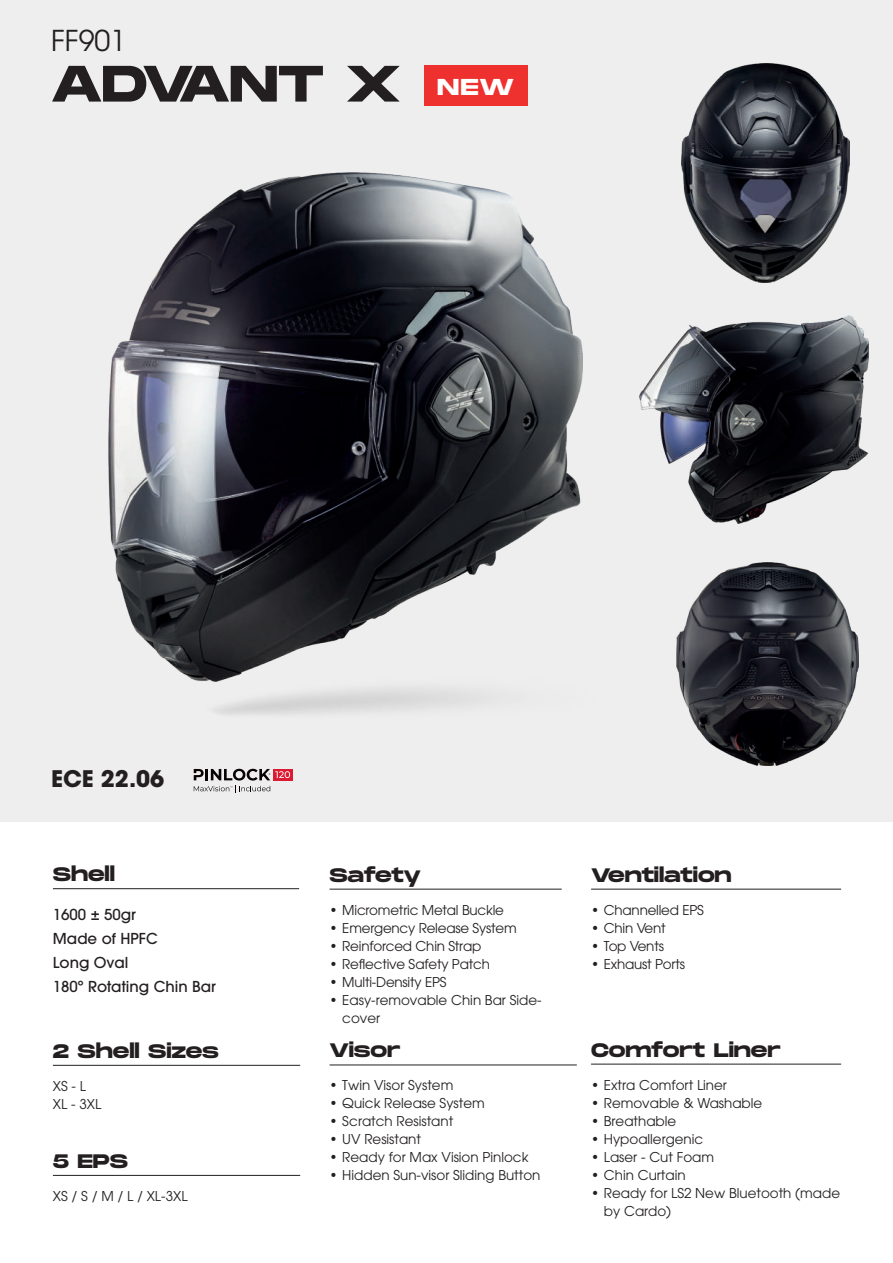
<style>
.page{position:relative;width:893px;height:1263px;background:#fff}
.page>*{position:absolute;margin:0;border:0;box-sizing:border-box;transform-origin:0 0}
.t1{font:700 51px "Monument Extended";letter-spacing:-.02em;color:#231f20}
.t2{font:28.65px "ITC Avant Garde Pro";color:#231f20}
.t3{font:700 22.65px "ITC Avant Garde Pro";color:#231f20}
.t4{font:700 19.5px "Monument Extended";letter-spacing:-.005em;color:#231f20}
.t5{font:500 15px/24px "ITC Avant Garde Pro";color:#231f20}
.t6{font:13.5px/18px "ITC Avant Garde Pro";color:#231f20}
.s1{font-size:22.95px;color:#fff}
</style>
<div class="page">
<div style="left:0;top:0;width:893px;height:822px;background:#eeeeef"></div>
<img style="left:108px;top:173px;width:475px;height:485px">
<img style="left:682px;top:64px;width:167px;height:219px">
<img style="left:676px;top:562px;width:182px;height:203px">
<img style="left:640px;top:315px;width:229px;height:209px">
<img style="left:163px;top:622px;width:420px;height:93px">
<div style="left:424px;top:65px;width:103px;height:41px;background:#ee302e"></div>
<hr style="left:53px;top:888px;width:246px;height:1px;background:#231f20">
<hr style="left:330px;top:889px;width:232px;height:1px;background:#231f20">
<hr style="left:591px;top:889px;width:250px;height:1px;background:#231f20">
<hr style="left:591px;top:1064px;width:250px;height:1px;background:#231f20">
<hr style="left:53px;top:1065px;width:247px;height:1px;background:#231f20">
<hr style="left:53px;top:1175px;width:247px;height:1px;background:#231f20">
<hr style="left:330px;top:1065px;width:247px;height:1px;background:#231f20">
<div style="left:273px;top:769px;width:19px;height:11px;background:#dc1a32"></div>
<svg style="left:194px;top:769px;width:96px;height:23px"></svg>
<h2 class="t2" style="left:51px;top:22px;width:77px">FF901</h2>
<h1 class="t1" style="left:51px;top:46px;width:465px">ADVANT X <span class="s1">NEW</span></h1>
<h3 class="t3" style="left:51px;top:763px;width:115px">ECE 22.06</h3>
<h3 class="t4" style="left:53px;top:860px;width:64px">Shell</h3>
<p class="t5" style="left:53px;top:902px;width:165px">1600 ± 50gr<br>Made of HPFC<br>Long Oval<br>180º Rotating Chin Bar</p>
<h3 class="t4" style="left:53px;top:1037px;width:167px">2 Shell Sizes</h3>
<p class="t6" style="left:53px;top:1077px;width:50px">XS - L<br>XL - 3XL</p>
<h3 class="t4" style="left:53px;top:1147px;width:77px">5 EPS</h3>
<p class="t6" style="left:53px;top:1187px;width:136px">XS / S / M / L / XL-3XL</p>
<h3 class="t4" style="left:330px;top:860px;width:93px">Safety</h3>
<p class="t6" style="left:330px;top:900px;width:176px">• Micrometric Metal Buckle</p>
<p class="t6" style="left:330px;top:918px;width:189px">• Emergency Release System</p>
<p class="t6" style="left:330px;top:936px;width:153px">• Reinforced Chin Strap</p>
<p class="t6" style="left:330px;top:954px;width:162px">• Reflective Safety Patch</p>
<p class="t6" style="left:330px;top:972px;width:119px">• Multi-Density EPS</p>
<p class="t6" style="left:342px;top:990px;width:201px;text-indent:-13px">• Easy-removable Chin Bar Side&shy;cover</p>
<h3 class="t4" style="left:330px;top:1036px;width:72px">Visor</h3>
<p class="t6" style="left:330px;top:1076px;width:125px">• Twin Visor System</p>
<p class="t6" style="left:330px;top:1094px;width:157px">• Quick Release System</p>
<p class="t6" style="left:330px;top:1112px;width:125px">• Scratch Resistant</p>
<p class="t6" style="left:330px;top:1130px;width:93px">• UV Resistant</p>
<p class="t6" style="left:330px;top:1148px;width:200px">• Ready for Max Vision Pinlock</p>
<p class="t6" style="left:330px;top:1166px;width:212px">• Hidden Sun-visor Sliding Button</p>
<h3 class="t4" style="left:591px;top:860px;width:142px">Ventilation</h3>
<p class="t6" style="left:591px;top:900px;width:114px">• Channelled EPS</p>
<p class="t6" style="left:591px;top:918px;width:76px">• Chin Vent</p>
<p class="t6" style="left:591px;top:936px;width:74px">• Top Vents</p>
<p class="t6" style="left:591px;top:954px;width:95px">• Exhaust Ports</p>
<h3 class="t4" style="left:591px;top:1035px;width:191px">Comfort Liner</h3>
<p class="t6" style="left:591px;top:1075px;width:137px">• Extra Comfort Liner</p>
<p class="t6" style="left:591px;top:1093px;width:173px">• Removable &amp; Washable</p>
<p class="t6" style="left:591px;top:1111px;width:87px">• Breathable</p>
<p class="t6" style="left:591px;top:1129px;width:114px">• Hypoallergenic</p>
<p class="t6" style="left:591px;top:1147px;width:125px">• Laser - Cut Foam</p>
<p class="t6" style="left:591px;top:1165px;width:96px">• Chin Curtain</p>
<p class="t6" style="left:604px;top:1183px;width:238px;text-indent:-13px">• Ready for LS2 New Bluetooth (made by Cardo)</p>
</div>
